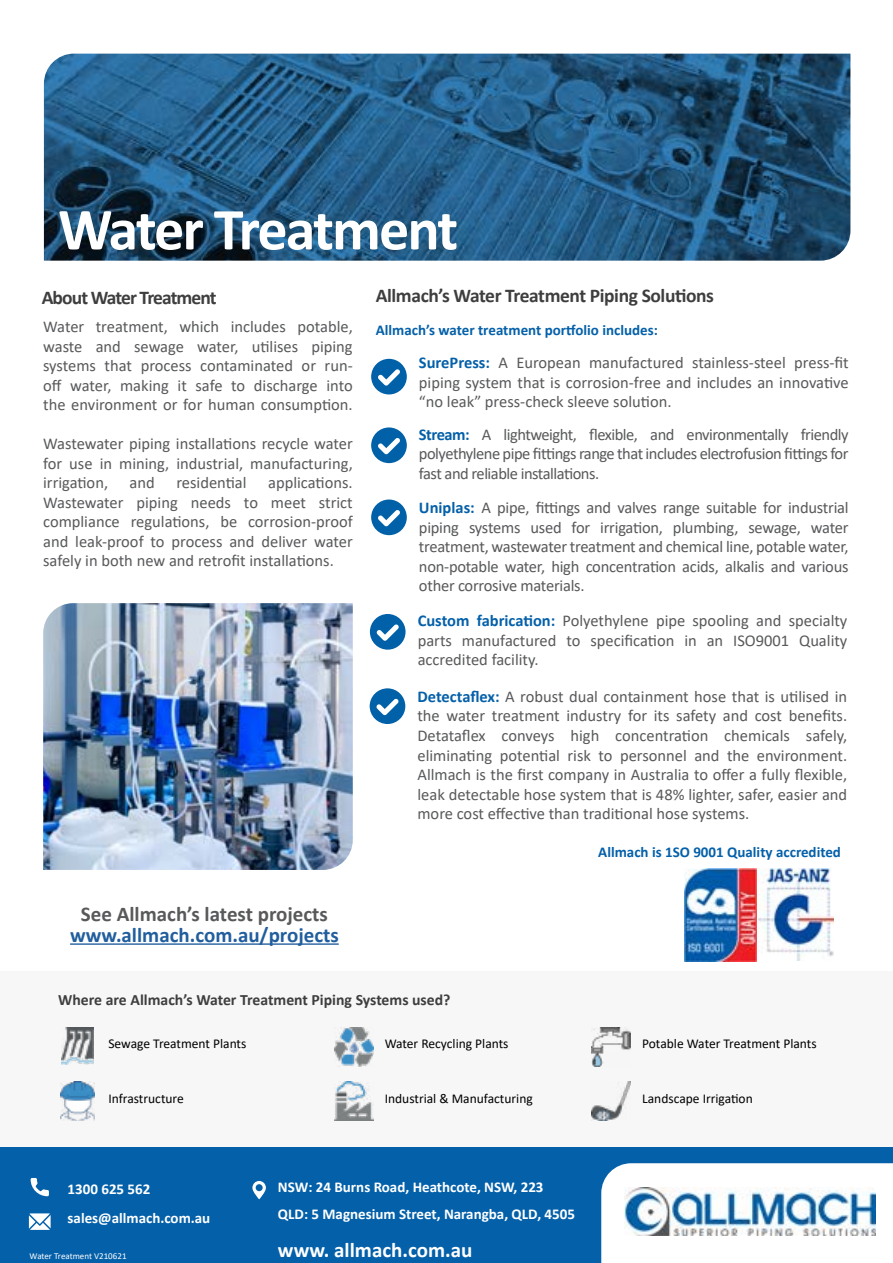
<style>
.page{position:relative;width:893px;height:1263px;background:#fff}
.page>*{position:absolute;margin:0;border:0;box-sizing:border-box;transform-origin:0 0}
.t1{font:700 60px "Calibri";letter-spacing:-.04em;color:#fff}
.t2{font:700 21px "Calibri";color:#215e9e}
.t3{font:700 21px "Calibri";color:#58595b}
.t4{font:700 21px "Calibri";color:#fff}
.t5{font:700 19.5px "Calibri";letter-spacing:-.03em;color:#3e3e3e}
.t6{font:16.5px/19.5px "Calibri";color:#58595b;text-align:justify}
.t7{font:700 15.75px "Calibri";color:#3e3e3e}
.t8{font:700 15px/29.7px "Calibri";color:#fff}
.t9{font:700 15px "Calibri";color:#0460a9}
.t10{font:13.5px "Calibri";color:#000}
.t11{font:9px "Calibri";color:#fff}
.s1{font-weight:700;color:#0460a9}
</style>
<div class="page">
<div style="left:0;top:971px;width:893px;height:207px;background:#f7f7f7"></div>
<div style="left:0;top:1147px;width:893px;height:116px;background:#0460a9"></div>
<hr style="left:70px;top:943px;width:269px;height:2px;background:#215e9e">
<img style="left:44px;top:54px;width:806px;height:207px">
<img style="left:43px;top:603px;width:310px;height:267px">
<img style="left:60px;top:1081px;width:34px;height:39px">
<img style="left:334px;top:1081px;width:39px;height:39px">
<img style="left:592px;top:1081px;width:39px;height:39px">
<img style="left:62px;top:1027px;width:31px;height:37px">
<img style="left:334px;top:1027px;width:39px;height:39px">
<img style="left:592px;top:1027px;width:39px;height:39px">
<svg style="left:29px;top:1213px;width:22px;height:17px"></svg>
<svg style="left:31px;top:1178px;width:18px;height:18px"></svg>
<svg style="left:252px;top:1181px;width:14px;height:18px"></svg>
<div style="left:601px;top:1163px;width:292px;height:100px;background:#fff"></div>
<img style="left:625px;top:1187px;width:250px;height:49px">
<svg style="left:371px;top:359px;width:36px;height:35px"></svg>
<svg style="left:371px;top:427px;width:36px;height:36px"></svg>
<svg style="left:371px;top:499px;width:36px;height:36px"></svg>
<svg style="left:370px;top:614px;width:36px;height:36px"></svg>
<svg style="left:370px;top:688px;width:35px;height:36px"></svg>
<img style="left:684px;top:869px;width:73px;height:93px">
<img style="left:758px;top:869px;width:76px;height:91px">
<h1 class="t1" style="left:58px;top:187px;width:401px">Water Treatment</h1>
<p class="t5" style="left:42px;top:283px;width:177px">About Water Treatment</p>
<p class="t5" style="left:376px;top:282px;width:340px">Allmach’s Water Treatment Piping Solutions</p>
<p class="t6" style="left:43px;top:317px;width:311px">Water treatment, which includes potable, waste and sewage water, utilises piping systems that process contaminated or run&shy;off water, making it safe to discharge into the environment or for human consumption.</p>
<p class="t6" style="left:43px;top:434px;width:311px">Wastewater piping installations recycle water for use in mining, industrial, manufacturing, irrigation,</p>
<p class="t6" style="left:43px;top:473px;width:311px;text-indent:225px">applications.<br>Wastewater piping needs to meet strict compliance regulations, be corrosion-proof and leak-proof to process and deliver water safely in both new and retrofit installations.</p>
<p class="t6" style="left:130px;top:473px;width:27px">and</p>
<p class="t6" style="left:176px;top:473px;width:72px">residential</p>
<p class="t3" style="left:81px;top:899px;width:248px">See Allmach’s latest projects</p>
<p class="t2" style="left:70px;top:920px;width:270px">www.allmach.com.au/projects</p>
<p class="t9" style="left:376px;top:319px;width:284px">Allmach’s water treatment portfolio includes:</p>
<p class="t6" style="left:419px;top:353px;width:431px"><span class="s1">SurePress:</span> A European manufactured stainless-steel press-fit piping system that is corrosion-free and includes an innovative “no leak” press-check sleeve solution.</p>
<p class="t6" style="left:419px;top:424px;width:431px"><span class="s1">Stream:</span> A lightweight, flexible, and environmentally friendly polyethylene pipe fittings range that includes electrofusion fittings for fast and reliable installations.</p>
<p class="t6" style="left:419px;top:498px;width:431px"><span class="s1">Uniplas:</span> A pipe, fittings and valves range suitable for industrial piping systems used for irrigation, plumbing, sewage, water treatment, wastewater treatment and chemical line, potable water, non-potable water, high concentration acids, alkalis and various other corrosive materials.</p>
<p class="t6" style="left:418px;top:611px;width:431px"><span class="s1">Custom fabrication:</span> Polyethylene pipe spooling and specialty parts manufactured to specification in an ISO9001 Quality accredited facility.</p>
<p class="t6" style="left:417px;top:686px;width:431px"><span class="s1">Detectaflex:</span> A robust dual containment hose that is utilised in the water treatment industry for its safety and cost benefits.<br>Detataflex conveys high concentration chemicals safely, eliminating potential risk to personnel and the environment.<br>Allmach is the first company in Australia to offer a fully flexible, leak detectable hose system that is 48% lighter, safer, easier and more cost effective than traditional hose systems.</p>
<p class="t9" style="left:598px;top:842px;width:244px">Allmach is 1SO 9001 Quality accredited</p>
<p class="t7" style="left:58px;top:988px;width:394px">Where are Allmach’s Water Treatment Piping Systems used?</p>
<p class="t10" style="left:108px;top:1034px;width:140px">Sewage Treatment Plants</p>
<p class="t10" style="left:385px;top:1034px;width:125px">Water Recycling Plants</p>
<p class="t10" style="left:642px;top:1034px;width:176px">Potable Water Treatment Plants</p>
<p class="t10" style="left:108px;top:1089px;width:77px">Infrastructure</p>
<p class="t10" style="left:385px;top:1089px;width:150px">Industrial &amp; Manufacturing</p>
<p class="t10" style="left:642px;top:1089px;width:112px">Landscape Irrigation</p>
<p class="t8" style="left:68px;top:1173px;width:144px">1300 625 562 sales@allmach.com.au</p>
<p class="t8" style="left:278px;top:1173px;width:299px;line-height:26.7px">NSW: 24 Burns Road, Heathcote, NSW, 223<br>QLD: 5 Magnesium Street, Narangba, QLD, 4505</p>
<p class="t11" style="left:30px;top:1249px;width:98px">Water Treatment V210621</p>
<p class="t4" style="left:278px;top:1235px;width:196px">www. allmach.com.au</p>
</div>
